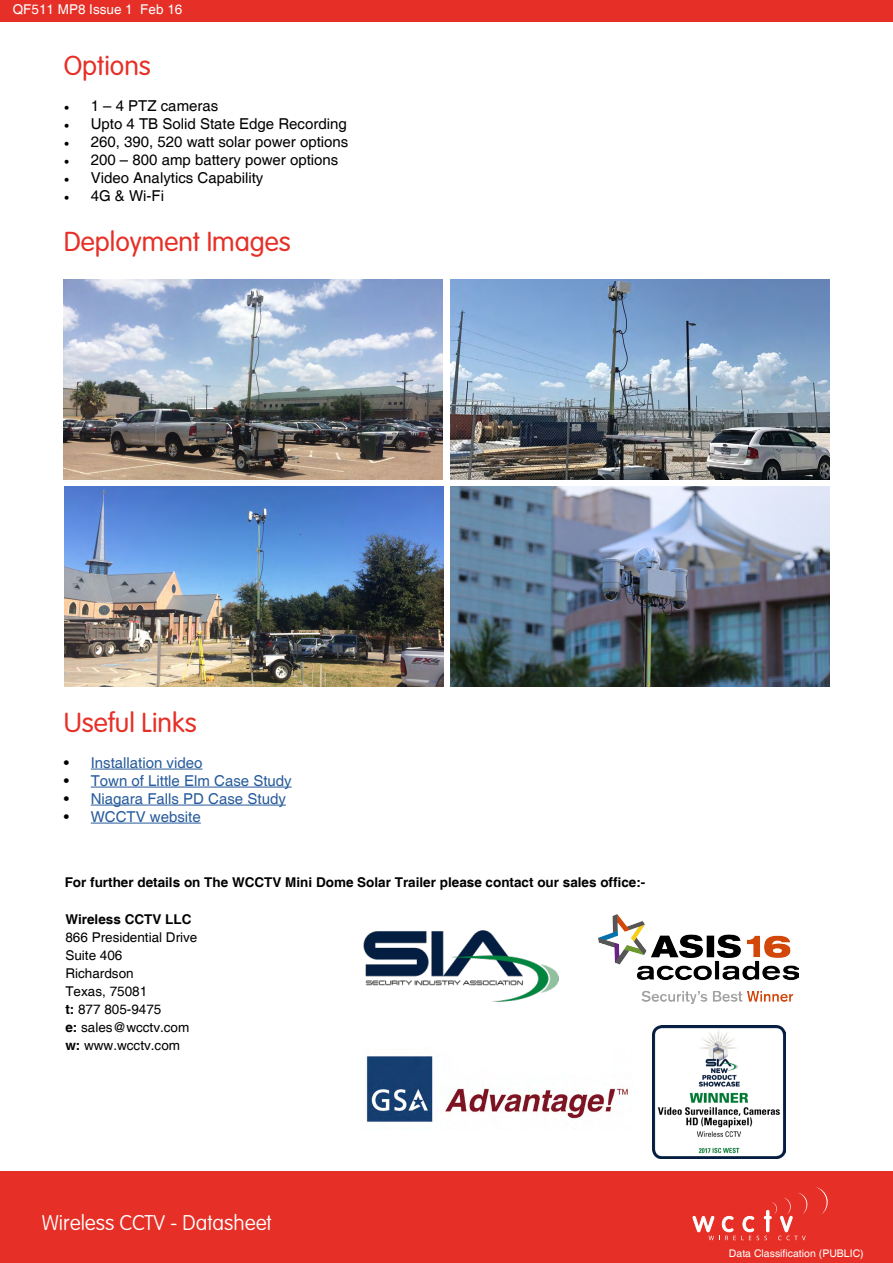
<style>
.page{position:relative;width:893px;height:1263px;background:#fff}
.page>*{position:absolute;margin:0;border:0;box-sizing:border-box;transform-origin:0 0}
.t1{font:300 27px "VAG Rounded Std";color:#e63027}
.t2{font:100 21px "VAG Rounded Std";color:#fffffe}
.t3{font:21px "Myriad Pro";color:#fff}
.t4{font:15px "Helvetica";color:#000}
.t5{font:15px "Helvetica";color:#275b9b}
.t6{font:13.5px/18px "Helvetica";color:#000}
.t7{font:700 13.5px "Helvetica";color:#000}
.t8{font:13.5px "Helvetica";color:#fff}
.t9{font:10.5px "Helvetica";color:#fff}
.s1{font-family:"Minion Pro"}
.s2{color:#000}
.s3{font-weight:700}
</style>
<div class="page">
<div style="left:0;top:0;width:893px;height:21px;background:#e63027"></div>
<div style="left:0;top:1171px;width:893px;height:92px;background:#e63027"></div>
<svg style="left:692px;top:1187px;width:136px;height:53px"></svg>
<img style="left:64px;top:280px;width:378px;height:199px">
<img style="left:451px;top:280px;width:378px;height:199px">
<img style="left:65px;top:487px;width:378px;height:200px">
<img style="left:451px;top:487px;width:378px;height:200px">
<hr style="left:91px;top:769px;width:112px;height:1px;background:#275b9b">
<hr style="left:91px;top:787px;width:201px;height:1px;background:#275b9b">
<hr style="left:91px;top:805px;width:195px;height:1px;background:#275b9b">
<hr style="left:91px;top:823px;width:110px;height:1px;background:#275b9b">
<img style="left:363px;top:930px;width:196px;height:72px">
<img style="left:366px;top:1056px;width:262px;height:66px">
<img style="left:599px;top:914px;width:200px;height:90px">
<img style="left:653px;top:1025px;width:133px;height:133px">
<p class="t8" style="left:13px;top:2px;width:171px">QF511 MP8 Issue 1 Feb 16</p>
<h1 class="t1" style="left:64px;top:50px;width:89px">Options</h1>
<p class="t4" style="left:64px;top:97px;width:156px"><span class="s1">•</span> 1 – 4 PTZ cameras</p>
<p class="t4" style="left:64px;top:115px;width:284px"><span class="s1">•</span> Upto 4 TB Solid State Edge Recording</p>
<p class="t4" style="left:64px;top:133px;width:286px"><span class="s1">•</span> 260, 390, 520 watt solar power options</p>
<p class="t4" style="left:64px;top:151px;width:276px"><span class="s1">•</span> 200 – 800 amp battery power options</p>
<p class="t4" style="left:64px;top:169px;width:201px"><span class="s1">•</span> Video Analytics Capability</p>
<p class="t4" style="left:64px;top:187px;width:102px"><span class="s1">•</span> 4G &amp; Wi-Fi</p>
<h1 class="t1" style="left:64px;top:227px;width:229px">Deployment Images</h1>
<h1 class="t1" style="left:64px;top:707px;width:134px">Useful Links</h1>
<p class="t5" style="left:64px;top:754px;width:140px"><span class="s2">•</span> Installation video</p>
<p class="t5" style="left:64px;top:772px;width:229px"><span class="s2">•</span> Town of Little Elm Case Study</p>
<p class="t5" style="left:64px;top:790px;width:224px"><span class="s2">•</span> Niagara Falls PD Case Study</p>
<p class="t5" style="left:64px;top:808px;width:139px"><span class="s2">•</span> WCCTV website</p>
<p class="t7" style="left:65px;top:874px;width:582px">For further details on The WCCTV Mini Dome Solar Trailer please contact our sales office:-</p>
<p class="t7" style="left:65px;top:911px;width:128px">Wireless CCTV LLC</p>
<p class="t6" style="left:65px;top:929px;width:134px">866 Presidential Drive<br>Suite 406<br>Richardson<br>Texas, 75081<br><span class="s3">t:</span> 877 805-9475<br><span class="s3">e:</span> sales@wcctv.com <span class="s3">w:</span> www.wcctv.com</p>
<h2 class="t2" style="left:42px;top:1210px;width:231px">Wireless CCTV - Datasheet</h2>
<h2 class="t3" style="left:88px;top:1208px;width:21px">es</h2>
<h2 class="t3" style="left:157px;top:1208px;width:80px">V - a as</h2>
<p class="t9" style="left:729px;top:1247px;width:136px">Data Classification (PUBLIC)</p>
</div>
